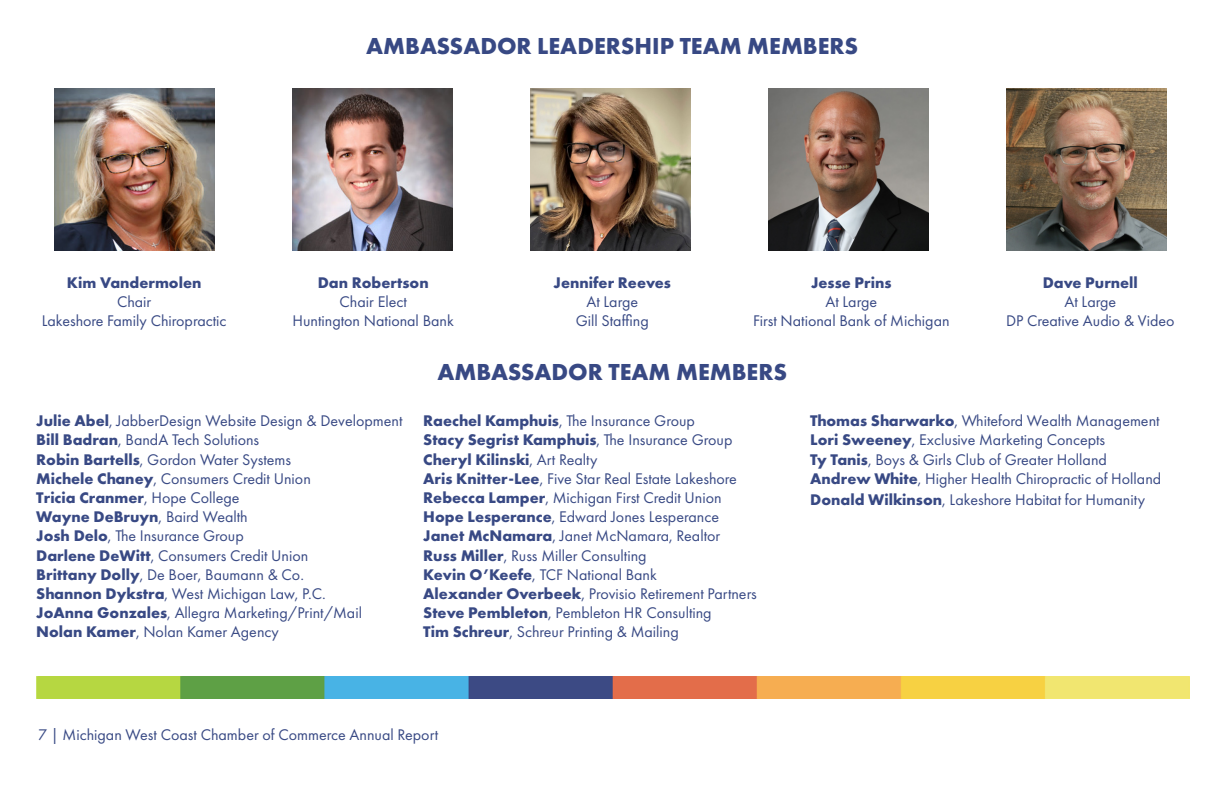
<style>
.page{position:relative;width:1224px;height:792px;background:#fff}
.page>*{position:absolute;margin:0;border:0;box-sizing:border-box;transform-origin:0 0}
.t1{font:700 24px "Futura PT";color:#384984}
.t2{font:16px/19.2px "Futura PT";color:#384984}
.t3{font:700 16px "Futura PT";color:#384984}
.s1{font-weight:700}
.s2{font-weight:400}
</style>
<div class="page">
<img style="left:36px;top:676px;width:1152px;height:23px">
<img style="left:530px;top:88px;width:161px;height:163px">
<img style="left:54px;top:88px;width:160px;height:163px">
<img style="left:1007px;top:88px;width:160px;height:163px">
<img style="left:769px;top:88px;width:160px;height:163px">
<img style="left:292px;top:88px;width:160px;height:163px">
<p class="t1" style="left:366px;top:31px;width:494px">AMBASSADOR LEADERSHIP TEAM MEMBERS</p>
<p class="t3" style="left:67px;top:272px;width:136px">Kim Vandermolen</p>
<p class="t2" style="left:117px;top:292px;width:36px">Chair</p>
<p class="t2" style="left:42px;top:311px;width:186px">Lakeshore Family Chiropractic</p>
<p class="t3" style="left:318px;top:272px;width:113px">Dan Robertson</p>
<p class="t2" style="left:340px;top:292px;width:69px">Chair Elect</p>
<p class="t2" style="left:293px;top:311px;width:163px">Huntington National Bank</p>
<p class="t3" style="left:554px;top:272px;width:119px">Jennifer Reeves</p>
<p class="t2" style="left:586px;top:292px;width:53px">At Large</p>
<p class="t2" style="left:576px;top:311px;width:75px">Gill Staffing</p>
<p class="t3" style="left:811px;top:272px;width:82px">Jesse Prins</p>
<p class="t2" style="left:825px;top:292px;width:53px">At Large</p>
<p class="t2" style="left:753px;top:311px;width:198px">First National Bank of Michigan</p>
<p class="t1" style="left:437px;top:357px;width:351px">AMBASSADOR TEAM MEMBERS</p>
<p class="t3" style="left:1043px;top:272px;width:97px">Dave Purnell</p>
<p class="t2" style="left:1065px;top:292px;width:53px">At Large</p>
<p class="t2" style="left:1006px;top:311px;width:170px">DP Creative Audio &amp; Video</p>
<p class="t2" style="left:36px;top:411px;width:368px"><span class="s1">Julie Abel</span>, JabberDesign Website Design &amp; Development</p>
<p class="t2" style="left:36px;top:430px;width:224px"><span class="s1">Bill Badran</span>, BandA Tech Solutions</p>
<p class="t2" style="left:36px;top:450px;width:256px"><span class="s1">Robin Bartells</span>, Gordon Water Systems</p>
<p class="t2" style="left:36px;top:469px;width:276px"><span class="s1">Michele Chaney</span>, Consumers Credit Union</p>
<p class="t3" style="left:36px;top:487px;width:205px">Tricia Cranmer<span class="s2">, Hope College</span></p>
<p class="t3" style="left:36px;top:507px;width:213px">Wayne DeBruyn<span class="s2">, Baird Wealth</span></p>
<p class="t2" style="left:36px;top:526px;width:209px"><span class="s1">Josh Delo</span>, The Insurance Group</p>
<p class="t2" style="left:36px;top:546px;width:274px"><span class="s1">Darlene DeWitt</span>, Consumers Credit Union</p>
<p class="t2" style="left:36px;top:565px;width:269px"><span class="s1">Brittany Dolly</span>, De Boer, Baumann &amp; Co.</p>
<p class="t2" style="left:36px;top:584px;width:291px"><span class="s1">Shannon Dykstra</span>, West Michigan Law, P.C.</p>
<p class="t2" style="left:36px;top:603px;width:327px"><span class="s1">JoAnna Gonzales</span>, Allegra Marketing/Print/Mail</p>
<p class="t2" style="left:36px;top:622px;width:244px"><span class="s1">Nolan Kamer</span>, Nolan Kamer Agency</p>
<p class="t2" style="left:423px;top:411px;width:335px"><span class="s1">Raechel Kamphuis</span>, The Insurance Group<br><span class="s1">Stacy Segrist Kamphuis</span>, The Insurance Group <span class="s1">Cheryl Kilinski</span>, Art Realty<br><span class="s1">Aris Knitter-Lee</span>, Five Star Real Estate Lakeshore <span class="s1">Rebecca Lamper</span>, Michigan First Credit Union <span class="s1">Hope Lesperance</span>, Edward Jones Lesperance <span class="s1">Janet McNamara</span>, Janet McNamara, Realtor <span class="s1">Russ Miller</span>, Russ Miller Consulting<br><span class="s1">Kevin O’Keefe</span>, TCF National Bank<br><span class="s1">Alexander Overbeek</span>, Provisio Retirement Partners <span class="s1">Steve Pembleton</span>, Pembleton HR Consulting<br><span class="s1">Tim Schreur</span>, Schreur Printing &amp; Mailing</p>
<p class="t2" style="left:810px;top:411px;width:353px"><span class="s1">Thomas Sharwarko</span>, Whiteford Wealth Management <span class="s1">Lori Sweeney</span>, Exclusive Marketing Concepts<br><span class="s1">Ty Tanis</span>, Boys &amp; Girls Club of Greater Holland <span class="s1">Andrew White</span>, Higher Health Chiropractic of Holland</p>
<p class="t2" style="left:810px;top:490px;width:336px"><span class="s1">Donald Wilkinson</span>, Lakeshore Habitat for Humanity</p>
<p class="t2" style="left:38px;top:725px;width:402px">7 | Michigan West Coast Chamber of Commerce Annual Report</p>
</div>
